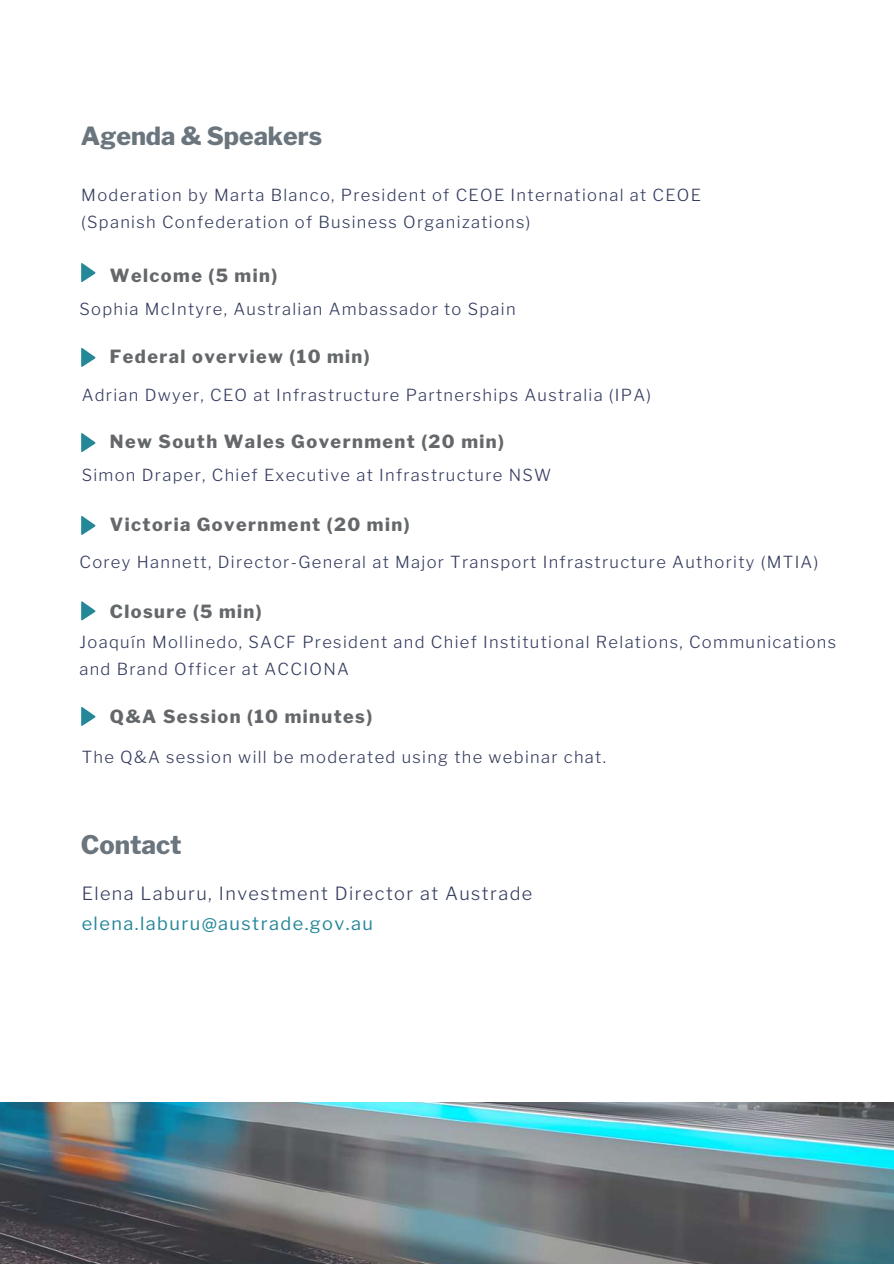
<style>
.page{position:relative;width:894px;height:1264px;background:#fff}
.page>*{position:absolute;margin:0;border:0;box-sizing:border-box;transform-origin:0 0}
.t1{font:800 25.5px "Libre Franklin";color:#6a757d}
.t2{font:800 24.9px "Libre Franklin";color:#6a757d}
.t3{font:300 18.15px "Libre Franklin";letter-spacing:.08em;color:#353d5f}
.t4{font:18.15px "Libre Franklin";letter-spacing:.08em;color:#258899}
.t5{font:800 18px "Libre Franklin";letter-spacing:.08em;color:#65686b}
.t6{font:300 16.5px/27px "Libre Franklin";letter-spacing:.08em;color:#353d5f}
</style>
<div class="page">
<svg style="left:81px;top:263px;width:15px;height:19px"></svg>
<svg style="left:81px;top:348px;width:15px;height:19px"></svg>
<svg style="left:81px;top:433px;width:15px;height:19px"></svg>
<svg style="left:81px;top:516px;width:15px;height:19px"></svg>
<svg style="left:81px;top:601px;width:15px;height:19px"></svg>
<svg style="left:81px;top:707px;width:15px;height:19px"></svg>
<img style="left:0;top:1102px;width:893px;height:161px">
<h2 class="t2" style="left:81px;top:121px;width:243px">Agenda &amp; Speakers</h2>
<p class="t6" style="left:81px;top:182px;width:621px">Moderation by Marta Blanco, President of CEOE International at CEOE (Spanish Confederation of Business Organizations)</p>
<p class="t5" style="left:110px;top:264px;width:169px">Welcome (5 min)</p>
<p class="t6" style="left:79px;top:296px;width:437px">Sophia McIntyre, Australian Ambassador to Spain</p>
<p class="t5" style="left:110px;top:345px;width:261px">Federal overview (10 min)</p>
<p class="t6" style="left:82px;top:381px;width:570px">Adrian Dwyer, CEO at Infrastructure Partnerships Australia (IPA)</p>
<p class="t5" style="left:110px;top:430px;width:395px">New South Wales Government (20 min)</p>
<p class="t6" style="left:82px;top:462px;width:471px">Simon Draper, Chief Executive at Infrastructure NSW</p>
<p class="t5" style="left:110px;top:513px;width:301px">Victoria Government (20 min)</p>
<p class="t6" style="left:79px;top:548px;width:740px">Corey Hannett, Director-General at Major Transport Infrastructure Authority (MTIA)</p>
<p class="t5" style="left:110px;top:600px;width:153px">Closure (5 min)</p>
<p class="t6" style="left:79px;top:629px;width:758px">Joaquín Mollinedo, SACF President and Chief Institutional Relations, Communications and Brand Officer at ACCIONA</p>
<p class="t5" style="left:110px;top:705px;width:264px">Q&amp;A Session (10 minutes)</p>
<p class="t6" style="left:82px;top:743px;width:525px">The Q&amp;A session will be moderated using the webinar chat.</p>
<h1 class="t1" style="left:81px;top:829px;width:102px">Contact</h1>
<p class="t3" style="left:82px;top:882px;width:452px">Elena Laburu, Investment Director at Austrade</p>
<p class="t4" style="left:82px;top:912px;width:293px">elena.laburu@austrade.gov.au</p>
</div>
